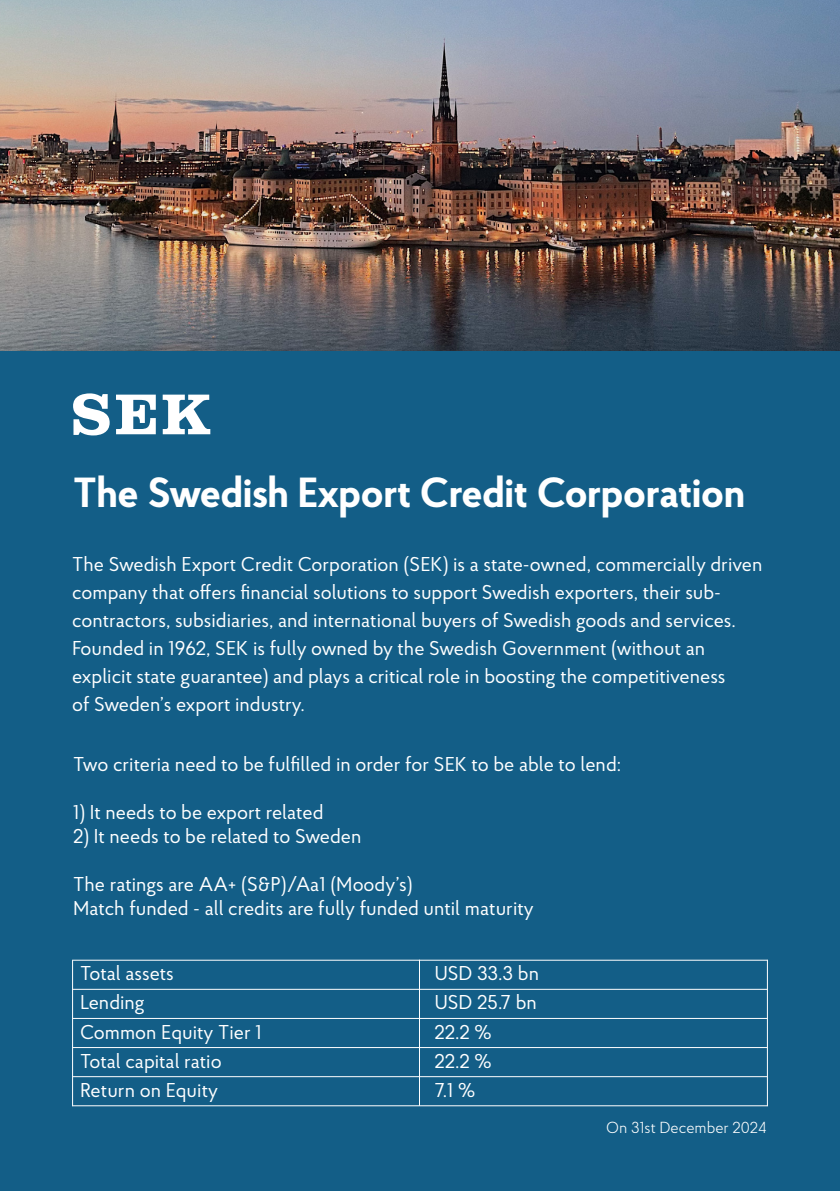
<style>
.page{position:relative;width:840px;height:1191px;background:#fff}
.page>*{position:absolute;margin:0;border:0;box-sizing:border-box;transform-origin:0 0}
.t1{font:700 42px "Proba Pro";letter-spacing:-.01em;color:#fff}
.t2{font:20px/29.4px "Proba Pro";color:#fff}
.t3{font:300 16px "Proba Pro";color:#fff}
</style>
<div class="page">
<div style="left:0;top:265px;width:839px;height:926px;background:#135e87"></div>
<img style="left:0;top:0;width:839px;height:350px">
<svg style="left:73px;top:393px;width:37px;height:42px"></svg>
<svg style="left:116px;top:394px;width:40px;height:40px"></svg>
<svg style="left:163px;top:394px;width:47px;height:40px"></svg>
<hr style="left:72px;top:959px;width:695px;height:1px;background:#fff">
<hr style="left:72px;top:1047px;width:695px;height:1px;background:#fff">
<hr style="left:72px;top:988px;width:695px;height:1px;background:#fff">
<hr style="left:72px;top:1076px;width:695px;height:1px;background:#fff">
<hr style="left:72px;top:1018px;width:695px;height:1px;background:#fff">
<hr style="left:72px;top:1105px;width:695px;height:1px;background:#fff">
<hr style="left:72px;top:960px;width:1px;height:146px;background:#fff">
<hr style="left:419px;top:959px;width:1px;height:146px;background:#fff">
<hr style="left:766px;top:959px;width:1px;height:147px;background:#fff">
<h1 class="t1" style="left:73px;top:465px;width:673px">The Swedish Export Credit Corporation</h1>
<p class="t2" style="left:72px;top:550px;width:691px;line-height:28px">The Swedish Export Credit Corporation (SEK) is a state-owned, commercially driven company that offers financial solutions to support Swedish exporters, their sub&shy;contractors, subsidiaries, and international buyers of Swedish goods and services.<br>Founded in 1962, SEK is fully owned by the Swedish Government (without an explicit state guarantee) and plays a critical role in boosting the competitiveness<br>of -Sweden’s export industry.</p>
<p class="t2" style="left:73px;top:749px;width:549px">Two criteria need to be fulfilled in order for SEK to be able to lend:</p>
<p class="t2" style="left:73px;top:797px;width:252px">1) It needs to be export related</p>
<p class="t2" style="left:73px;top:821px;width:290px">2) It needs to be related to Sweden</p>
<p class="t2" style="left:73px;top:872px;width:462px;line-height:24px">The ratings are AA+ (S&amp;P)/Aa1 (Moody’s)<br>Match funded - all credits are fully funded until maturity</p>
<p class="t2" style="left:80px;top:957px;width:183px">Total assets<br>Lending<br>Common Equity Tier 1<br>Total capital ratio<br>Return on Equity</p>
<p class="t2" style="left:434px;top:957px;width:106px">USD 33.3 bn<br>USD 25.7 bn<br>22.2 %<br>22.2 %<br>7.1 %</p>
<p class="t3" style="left:606px;top:1117px;width:162px">On 31st December 2024</p>
</div>
